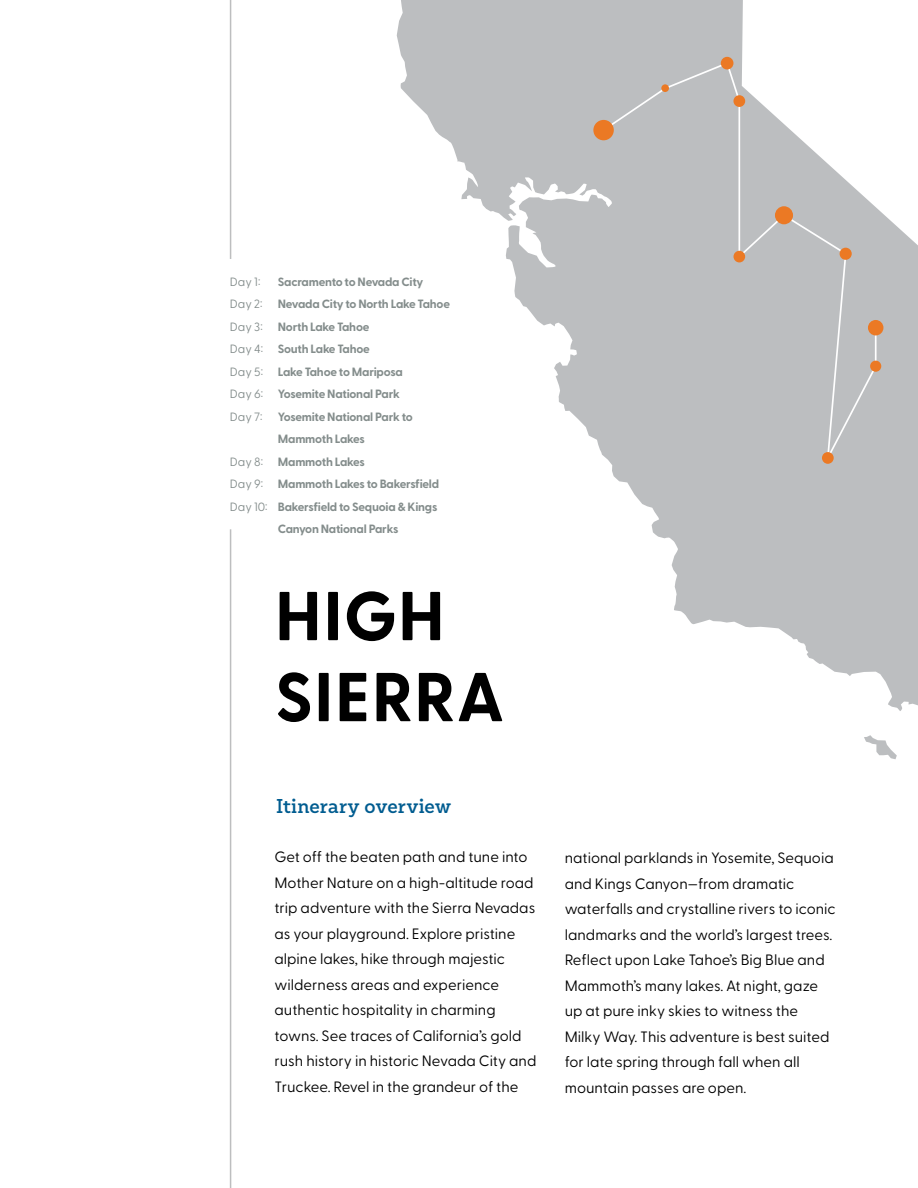
<style>
.page{position:relative;width:918px;height:1188px;background:#fff}
.page>*{position:absolute;margin:0;border:0;box-sizing:border-box;transform-origin:0 0}
.t1{font:700 69px/81px "Greycliff CF";letter-spacing:.015em;color:#000}
.t2{font:600 19.5px "Sanchez Niu";letter-spacing:.01em;color:#005c90}
.t3{font:15px/25.5px "Greycliff CF";color:#000}
.t4{font:700 12px/22.5px "Greycliff CF";letter-spacing:-.02em;color:#848d8c}
.t5{font:12px "Greycliff CF";color:#848d8c}
.s1{font-weight:400}
</style>
<div class="page">
<hr style="left:230px;top:529px;width:1px;height:659px;background:#bdbebf">
<hr style="left:230px;top:0;width:1px;height:259px;background:#bdbebf">
<svg style="left:396px;top:0;width:522px;height:711px"></svg>
<svg style="left:601px;top:61px;width:276px;height:405px;background:#c3c5c7"></svg>
<svg style="left:864px;top:735px;width:33px;height:24px"></svg>
<div style="left:775px;top:206px;width:18px;height:18px;background:#eb7924;border-radius:50%"></div>
<div style="left:734px;top:251px;width:11px;height:11px;background:#eb7924;border-radius:50%"></div>
<div style="left:733px;top:95px;width:12px;height:12px;background:#eb7924;border-radius:50%"></div>
<div style="left:868px;top:320px;width:15px;height:15px;background:#eb7924;border-radius:50%"></div>
<div style="left:870px;top:361px;width:11px;height:11px;background:#eb7924;border-radius:50%"></div>
<div style="left:822px;top:452px;width:12px;height:12px;background:#eb7924;border-radius:50%"></div>
<div style="left:593px;top:120px;width:21px;height:20px;background:#eb7924;border-radius:50%"></div>
<div style="left:840px;top:248px;width:12px;height:12px;background:#eb7924;border-radius:50%"></div>
<div style="left:661px;top:84px;width:8px;height:8px;background:#eb7924;border-radius:50%"></div>
<div style="left:721px;top:57px;width:12px;height:12px;background:#eb7924;border-radius:50%"></div>
<p class="t5" style="left:230px;top:273px;width:32px">Day 1:</p>
<p class="t4" style="left:278px;top:270px;width:147px">Sacramento to Nevada City</p>
<p class="t5" style="left:230px;top:295px;width:34px">Day 2:</p>
<p class="t4" style="left:278px;top:292px;width:174px">Nevada City to North Lake Tahoe</p>
<p class="t5" style="left:230px;top:318px;width:34px">Day 3:</p>
<p class="t4" style="left:230px;top:315px;width:175px;text-indent:48px">North Lake Tahoe<br><span class="s1">Day 4:</span> South Lake Tahoe<br><span class="s1">Day 5:</span> Lake Tahoe to Mariposa<br><span class="s1">Day 6:</span> Yosemite National Park<br><span class="s1">Day 7:</span></p>
<p class="t4" style="left:278px;top:405px;width:136px">Yosemite National Park to</p>
<p class="t4" style="left:278px;top:427px;width:89px">Mammoth Lakes</p>
<p class="t4" style="left:230px;top:450px;width:137px"><span class="s1">Day 8:</span> Mammoth Lakes</p>
<p class="t4" style="left:230px;top:472px;width:211px"><span class="s1">Day 9:</span> Mammoth Lakes to Bakersfield</p>
<p class="t4" style="left:230px;top:495px;width:209px"><span class="s1">Day 10:</span> Bakersfield to Sequoia &amp; Kings</p>
<p class="t4" style="left:278px;top:517px;width:122px">Canyon National Parks</p>
<h1 class="t1" style="left:275px;top:572px;width:231px">HIGH<br>SIERRA</h1>
<h2 class="t2" style="left:276px;top:792px;width:176px">Itinerary overview</h2>
<p class="t3" style="left:274px;top:843px;width:263px">Get off the beaten path and tune into Mother Nature on a high-altitude road trip adventure with the Sierra Nevadas as your playground. Explore pristine alpine lakes, hike through majestic wilderness areas and experience authentic hospitality in charming towns. See traces of California’s gold rush history in historic Nevada City and Truckee. Revel in the grandeur of the</p>
<p class="t3" style="left:565px;top:844px;width:273px">national parklands in Yosemite, Sequoia and Kings Canyon—from dramatic waterfalls and crystalline rivers to iconic landmarks and the world’s largest trees.<br>Reflect upon Lake Tahoe’s Big Blue and Mammoth’s many lakes. At night, gaze up at pure inky skies to witness the Milky Way. This adventure is best suited for late spring through fall when all mountain passes are open.</p>
</div>
